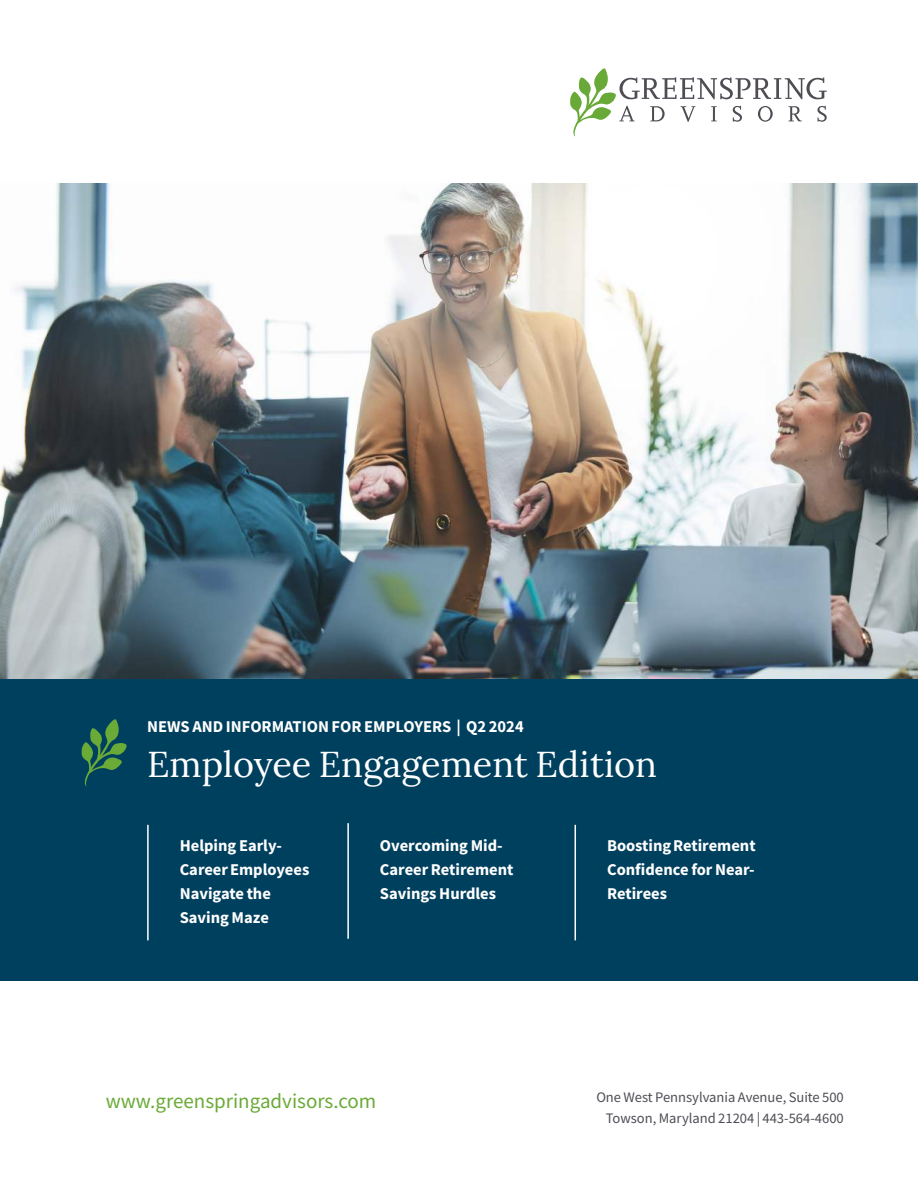
<style>
.page{position:relative;width:918px;height:1188px;background:#fff}
.page>*{position:absolute;margin:0;border:0;box-sizing:border-box;transform-origin:0 0}
.t1{font:36px "Lora";color:#fff}
.t2{font:21px "Source Sans Pro";color:#6aaa37}
.t3{font:700 16.5px/24px "Source Sans Pro";color:#fff}
.t4{font:14.55px/21px "Source Sans Pro";color:#4e4d55;text-align:right}
</style>
<div class="page">
<img style="left:0;top:184px;width:918px;height:495px">
<div style="left:0;top:679px;width:918px;height:302px;background:#00405f"></div>
<svg style="left:81px;top:719px;width:46px;height:67px"></svg>
<svg style="left:570px;top:68px;width:257px;height:68px"></svg>
<hr style="left:147px;top:825px;width:2px;height:115px;background:#fff">
<hr style="left:347px;top:823px;width:2px;height:116px;background:#fff">
<hr style="left:575px;top:825px;width:1px;height:115px;background:#fff">
<p class="t3" style="left:147px;top:714px;width:378px">NEWS AND INFORMATION FOR EMPLOYERS | Q2 2024</p>
<h1 class="t1" style="left:147px;top:749px;width:511px">Employee Engagement Edition</h1>
<p class="t3" style="left:180px;top:835px;width:131px">Helping Early-<br>Career Employees<br>Navigate the<br>Saving Maze</p>
<p class="t3" style="left:380px;top:835px;width:135px">Overcoming Mid-<br>Career Retirement<br>Savings Hurdles</p>
<p class="t3" style="left:607px;top:835px;width:150px;text-align:justify">Boosting Retirement Confidence for Near-Retirees</p>
<p class="t2" style="left:106px;top:1092px;width:272px">www.greenspringadvisors.com</p>
<p class="t4" style="left:596px;top:1088px;width:249px">One West Pennsylvania Avenue, Suite 500<br>Towson, Maryland 21204 | 443-564-4600</p>
</div>
